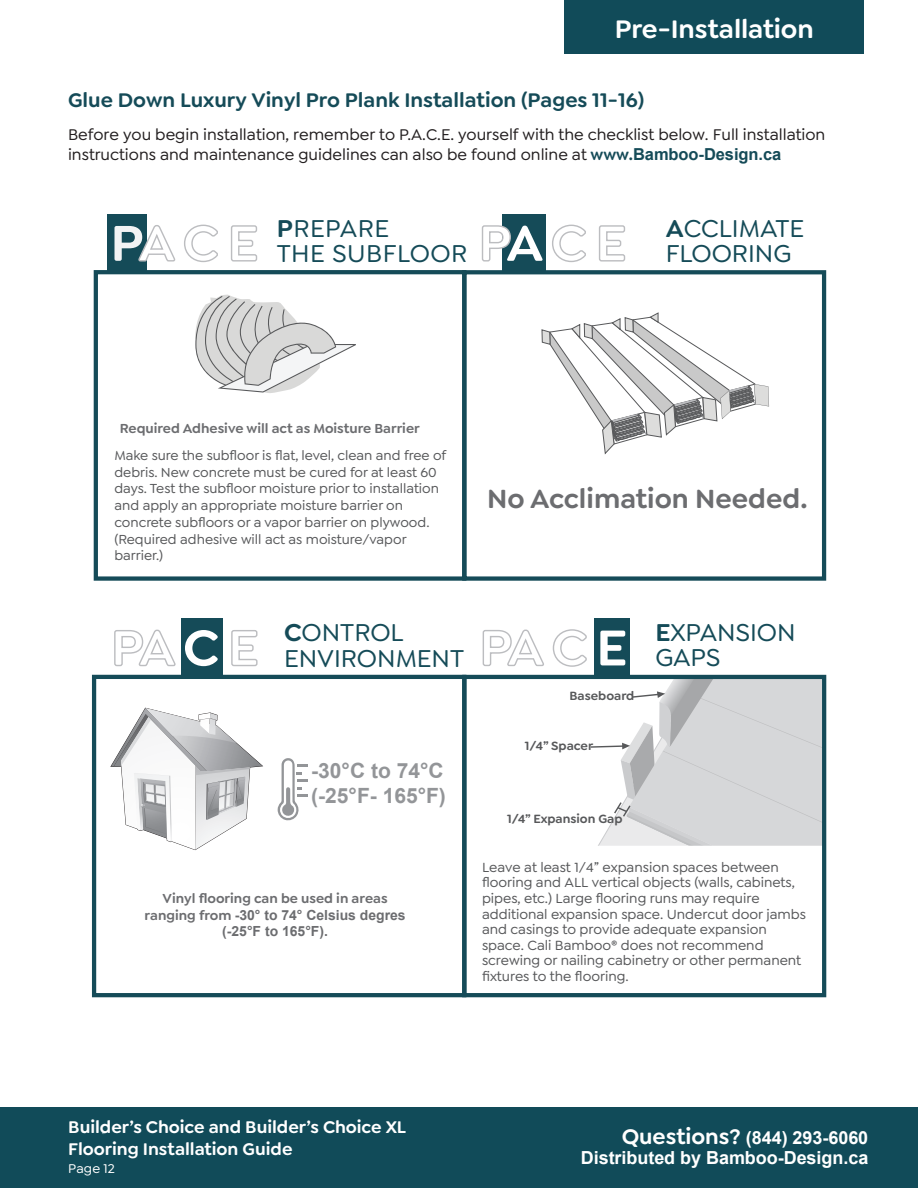
<style>
.page{position:relative;width:918px;height:1188px;background:#fff}
.page>*{position:absolute;margin:0;border:0;box-sizing:border-box;transform-origin:0 0}
.t1{font:600 28.05px "Goldplay";color:#6c6d70}
.t2{font:600 27px "Goldplay";letter-spacing:-.005em;color:#fff}
.t3{font:500 25.95px/25px "Goldplay";color:#154b58}
.t4{font:500 25.95px/25px "Goldplay";letter-spacing:.02em;color:#154b58}
.t5{font:600 21px "Goldplay";color:#154b58}
.t6{font:700 21px/25.2px "Arial";color:#939598}
.t7{font:600 18px "Goldplay";color:#fff}
.t8{font:700 18px/20.5px "Arial";letter-spacing:-.005em;color:#fff;text-align:right}
.t9{font:500 16.5px/20.1px "Goldplay";color:#231f20}
.t10{font:500 14.1px/15.6px "Goldplay";color:#57585a}
.t11{font:500 13.95px/16.8px "Goldplay";color:#57585a}
.t12{font:600 13.95px/16.8px "Goldplay";color:#6c6d70;text-align:center}
.t13{font:500 13.5px "Goldplay";letter-spacing:.005em;color:#fff}
.t14{font:600 12.75px "Goldplay";color:#57585a}
.s1{font-weight:600;color:#154b58}
.s2{font-family:"Arial";font-weight:700;color:#154b58}
.s3{font-weight:600;font-size:53.7px;color:#f2f3f4}
.s4{font-weight:600;font-size:53.7px;color:#fff}
.s5{font-weight:600}
.s6{font-family:"Arial";font-weight:700}
.s7{font-family:"Goldplay";font-weight:600;font-size:22.5px}
</style>
<div class="page">
<div style="left:565px;top:0;width:299px;height:54px;background:#114b59"></div>
<div style="left:0;top:1107px;width:918px;height:81px;background:#114b59"></div>
<div style="left:594px;top:619px;width:36px;height:58px;background:#154b58"></div>
<svg style="left:482px;top:629px;width:62px;height:38px"></svg>
<svg style="left:552px;top:629px;width:34px;height:38px"></svg>
<svg style="left:469px;top:674px;width:358px;height:324px"></svg>
<div style="left:181px;top:619px;width:42px;height:58px;background:#154b58"></div>
<svg style="left:114px;top:629px;width:62px;height:38px"></svg>
<svg style="left:231px;top:630px;width:27px;height:37px"></svg>
<svg style="left:91px;top:674px;width:378px;height:324px"></svg>
<div style="left:503px;top:214px;width:43px;height:58px;background:#154b58"></div>
<svg style="left:481px;top:225px;width:30px;height:37px"></svg>
<svg style="left:552px;top:224px;width:34px;height:39px"></svg>
<svg style="left:599px;top:225px;width:27px;height:37px"></svg>
<svg style="left:469px;top:268px;width:358px;height:313px"></svg>
<div style="left:107px;top:214px;width:40px;height:58px;background:#154b58"></div>
<svg style="left:138px;top:225px;width:38px;height:37px"></svg>
<svg style="left:184px;top:224px;width:34px;height:39px"></svg>
<svg style="left:231px;top:225px;width:27px;height:37px"></svg>
<svg style="left:93px;top:270px;width:376px;height:311px"></svg>
<svg style="left:542px;top:312px;width:227px;height:142px"></svg>
<svg style="left:277px;top:758px;width:31px;height:63px"></svg>
<svg style="left:195px;top:294px;width:161px;height:99px"></svg>
<p class="t2" style="left:615px;top:12px;width:200px">Pre-Installation</p>
<p class="t5" style="left:68px;top:87px;width:578px">Glue Down Luxury Vinyl Pro Plank Installation (Pages 11-16)</p>
<p class="t9" style="left:68px;top:125px;width:759px">Before you begin installation, remember to P.A.C.E. yourself with the checklist below. Full installation instructions and maintenance guidelines can also be found online at <span class="s1">www.</span><span class="s2">Bamboo-Design.ca</span></p>
<p class="t4" style="left:277px;top:216px;width:192px;text-indent:-166px"><span class="s3">P</span><span class="s4">ACE</span> <span class="s5">P</span>REPARE<br>THE SUBFLOOR</p>
<p class="t3" style="left:666px;top:216px;width:140px;text-indent:-187px"><span class="s4">PAC E</span> <span class="s5">A</span>CCLIMATE<br>FLOORING</p>
<p class="t12" style="left:120px;top:420px;width:301px">Required Adhesive will act as Moisture Barrier</p>
<p class="t11" style="left:114px;top:447px;width:334px">Make sure the subfloor is flat, level, clean and free of debris. New concrete must be cured for at least 60 days. Test the subfloor moisture prior to installation and apply an appropriate moisture barrier on concrete subfloors or a vapor barrier on plywood. (Required adhesive will act as moisture/vapor barrier.)</p>
<p class="t1" style="left:487px;top:481px;width:322px">No Acclimation Needed.</p>
<p class="t3" style="left:284px;top:620px;width:182px;text-indent:-173px"><span class="s4">PAC E</span> <span class="s5">C</span>ONTROL<br>ENVIRONMENT</p>
<p class="t6" style="left:311px;top:758px;width:136px">-30°C to 74°C (-25°F- 165°F)</p>
<p class="t12" style="left:145px;top:890px;width:262px">Vinyl flooring can be used in areas ranging from <span class="s6">-30° to 74° Celsius degres (-25°F to 165°F).</span></p>
<p class="t3" style="left:655px;top:620px;width:142px;text-indent:-176px"><span class="s4">PAC E</span> <span class="s5">E</span>XPANSION<br>GAPS</p>
<p class="t14" style="left:570px;top:688px;width:66px">Baseboard</p>
<p class="t14" style="left:525px;top:738px;width:70px">1/4” Spacer</p>
<p class="t14" style="left:507px;top:811px;width:117px">1/4” Expansion Gap</p>
<p class="t10" style="left:482px;top:859px;width:326px">Leave at least 1/4” expansion spaces between flooring and ALL vertical objects (walls, cabinets, pipes, etc.) Large flooring runs may require additional expansion space. Undercut door jambs and casings to provide adequate expansion space. Cali Bamboo® does not recommend screwing or nailing cabinetry or other permanent fixtures to the flooring.</p>
<p class="t7" style="left:68px;top:1116px;width:339px">Builder’s Choice and Builder’s Choice XL</p>
<p class="t7" style="left:68px;top:1138px;width:226px">Flooring Installation Guide</p>
<p class="t13" style="left:68px;top:1161px;width:48px">Page 12</p>
<p class="t8" style="left:581px;top:1127px;width:289px"><span class="s7">Questions?</span> (844) 293-6060<br>Distributed by Bamboo-Design.ca</p>
</div>
